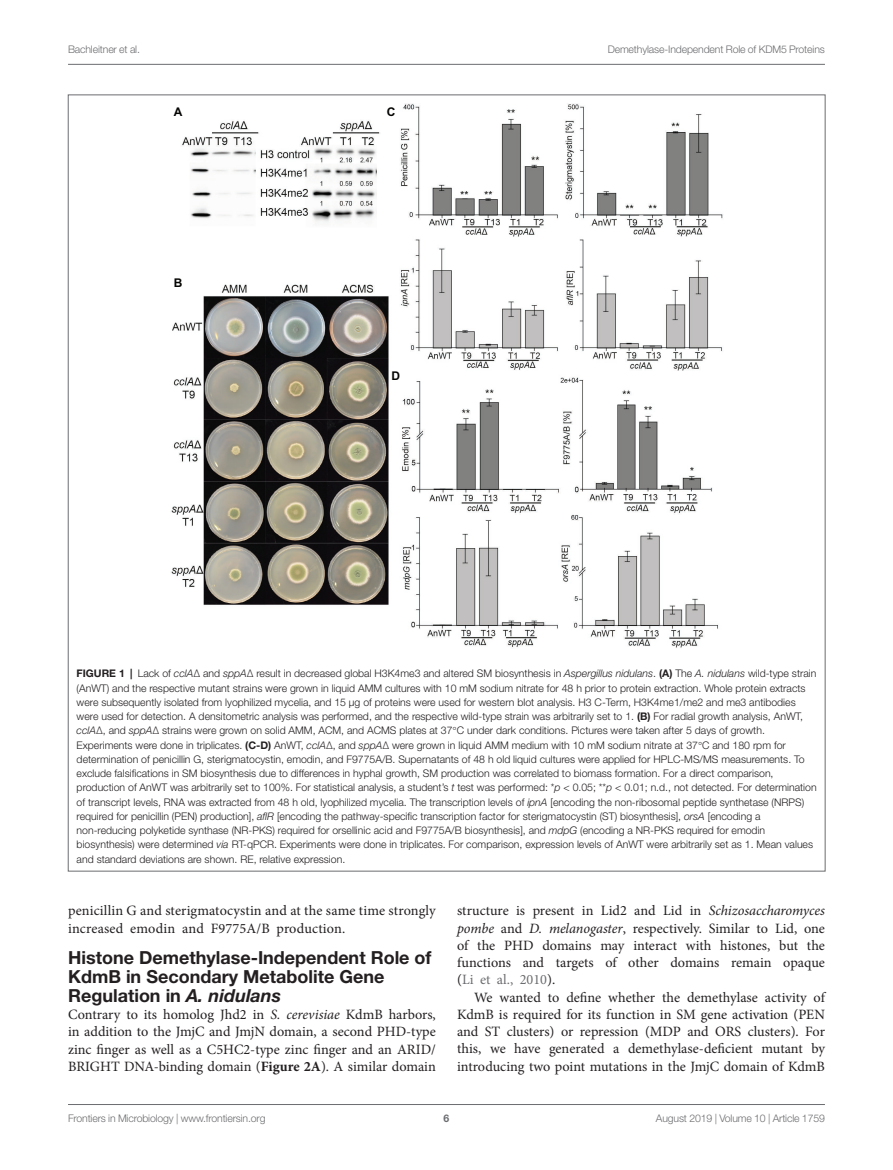
<style>
.page{position:relative;width:893px;height:1170px;background:#fff}
.page>*{position:absolute;margin:0;border:0;box-sizing:border-box;transform-origin:0 0}
.HEAD_2{font:700 18px/18.8px "Helvetica Neue LT Std";color:#231f20}
.TEXT_FLUSH{font:14.25px/17.2px "Minion Pro";color:#231f20;text-align:justify}
.TEXT{font:14.25px/17.2px "Minion Pro";letter-spacing:.005em;color:#231f20}
.t1{font:700 12px "Arial";color:#040503}
.FIG_LEG{font:300 10.5px/14.2px "Helvetica Neue LT Std";color:#231f20}
.t2{font:300 10.5px "Helvetica Neue LT Std";letter-spacing:-.015em;color:#6c6d70}
.t3{font:700 10.5px "Helvetica Neue LT Std";color:#6c6d70}
.s1{font-weight:700}
.s2{font-style:italic}
.s3{font-family:"STIX General";font-weight:400}
.s4{color:#6c6d70}
</style>
<div class="page">
<hr style="left:68px;top:64px;width:757px;height:1px;background:#6c6d70">
<hr style="left:68px;top:1104px;width:757px;height:1px;background:#6c6d70">
<img style="left:171px;top:103px;width:552px;height:545px">
<p class="t2" style="left:68px;top:42px;width:73px">Bachleitner et al.</p>
<p class="t2" style="left:608px;top:42px;width:219px">Demethylase-Independent Role of KDM5 Proteins</p>
<p class="t1" style="left:174px;top:104px;width:10px">A</p>
<p class="t1" style="left:387px;top:104px;width:10px">C</p>
<p class="t1" style="left:174px;top:274px;width:10px">B</p>
<p class="t1" style="left:391px;top:367px;width:10px">D</p>
<p class="FIG_LEG" style="left:77px;top:666px;width:741px"><span class="s1">FIGURE 1 |</span> Lack of <span class="s2">cclA</span>Δ and <span class="s2">sppA</span>Δ result in decreased global H3K4me3 and altered SM biosynthesis in <span class="s2">Aspergillus nidulans</span>. <span class="s1">(A)</span> The <span class="s2">A. nidulans</span> wild-type strain (AnWT) and the respective mutant strains were grown in liquid AMM cultures with 10 mM sodium nitrate for 48 h prior to protein extraction. Whole protein extracts were subsequently isolated from lyophilized mycelia, and 15 μg of proteins were used for western blot analysis. H3 C-Term, H3K4me1/me2 and me3 antibodies were used for detection. A densitometric analysis was performed, and the respective wild-type strain was arbitrarily set to 1. <span class="s1">(B)</span> For radial growth analysis, AnWT, <span class="s2">cclA</span>Δ, and <span class="s2">sppA</span>Δ strains were grown on solid AMM, ACM, and ACMS plates at 37<span class="s3">°</span>C under dark conditions. Pictures were taken after 5 days of growth.<br>Experiments were done in triplicates. <span class="s1">(C-D)</span> AnWT, <span class="s2">cclA</span>Δ, and <span class="s2">sppA</span>Δ were grown in liquid AMM medium with 10 mM sodium nitrate at 37<span class="s3">°</span>C and 180 rpm for determination of penicillin G, sterigmatocystin, emodin, and F9775A/B. Supernatants of 48 h old liquid cultures were applied for HPLC-MS/MS measurements. To exclude falsifications in SM biosynthesis due to differences in hyphal growth, SM production was correlated to biomass formation. For a direct comparison, production of AnWT was arbitrarily set to 100%. For statistical analysis, a student’s <span class="s2">t</span> test was performed: *<span class="s2">p</span> &lt; 0.05; **<span class="s2">p</span> &lt; 0.01; n.d., not detected. For determination of transcript levels, RNA was extracted from 48 h old, lyophilized mycelia. The transcription levels of <span class="s2">ipnA</span> [encoding the non-ribosomal peptide synthetase (NRPS) required for penicillin (PEN) production], <span class="s2">aflR</span> [encoding the pathway-specific transcription factor for sterigmatocystin (ST) biosynthesis], <span class="s2">orsA</span> [encoding a non-reducing polyketide synthase (NR-PKS) required for orsellinic acid and F9775A/B biosynthesis], and <span class="s2">mdpG</span> (encoding a NR-PKS required for emodin biosynthesis) were determined <span class="s2">via</span> RT-qPCR. Experiments were done in triplicates. For comparison, expression levels of AnWT were arbitrarily set as 1. Mean values and standard deviations are shown. RE, relative expression.</p>
<p class="TEXT" style="left:68px;top:902px;width:369px">penicillin G and sterigmatocystin and at the same time strongly increased emodin and F9775A/B production.</p>
<p class="HEAD_2" style="left:68px;top:947px;width:365px">Histone Demethylase-Independent Role of<br>KdmB in Secondary Metabolite Gene<br>Regulation in <span class="s2">A. nidulans</span></p>
<p class="TEXT_FLUSH" style="left:68px;top:1005px;width:369px">Contrary to its homolog Jhd2 in <span class="s2">S. cerevisiae</span> KdmB harbors, in addition to the JmjC and JmjN domain, a second PHD-type zinc finger as well as a C5HC2-type zinc finger and an ARID/ BRIGHT DNA-binding domain (<span class="s1">Figure 2A</span>). A similar domain</p>
<p class="TEXT_FLUSH" style="left:457px;top:902px;width:369px">structure is present in Lid2 and Lid in <span class="s2">Schizosaccharomyces pombe</span> and <span class="s2">D. melanogaster</span>, respectively. Similar to Lid, one of the PHD domains may interact with histones, but the functions and targets of other domains remain opaque (<span class="s4">Li et al., 2010</span>).</p>
<p class="TEXT" style="left:457px;top:988px;width:369px;text-align:justify;text-indent:17px">We wanted to define whether the demethylase activity of KdmB is required for its function in SM gene activation (PEN and ST clusters) or repression (MDP and ORS clusters). For this, we have generated a demethylase-deficient mutant by introducing two point mutations in the JmjC domain of KdmB</p>
<p class="t2" style="left:68px;top:1111px;width:199px">Frontiers in Microbiology | www.frontiersin.org</p>
<p class="t3" style="left:444px;top:1111px;width:7px">6</p>
<p class="t2" style="left:656px;top:1111px;width:170px">August 2019 | Volume 10 | Article 1759</p>
</div>
